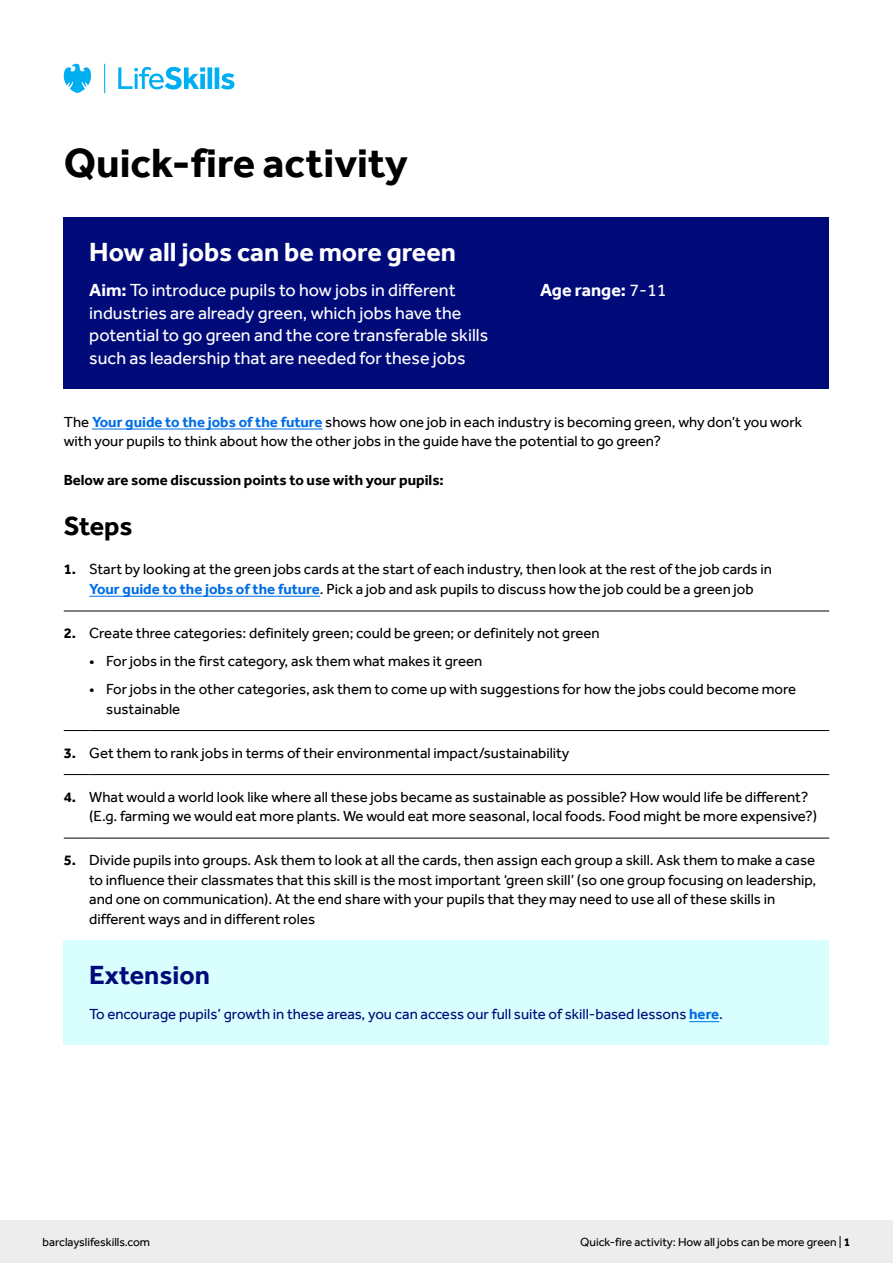
<style>
.page{position:relative;width:893px;height:1263px;background:#fff}
.page>*{position:absolute;margin:0;border:0;box-sizing:border-box;transform-origin:0 0}
.t1{font:700 42px "Effra";color:#000}
.Sub_heads{font:700 27px "Effra";color:#fff}
.Sub_heads-2{font:700 27px "Effra";color:#000a79}
.Sub_heads-3{font:700 27px "Effra";letter-spacing:-.01em;color:#000}
.Body_copy{font:18px/22.5px "Effra";color:#fff}
.Body_copy-2{font:700 18px "Effra";color:#fff}
.Body_copy-3{font:15px/19.5px "Effra";color:#000}
.Bullets_10_12{font:15px/19.5px "Effra";color:#000}
.Body_copy-4{font:15px "Effra";color:#000a79}
.Body_copy-5{font:700 15px "Effra";color:#000}
.t2{font:12px "Effra";color:#000}
.s1{font-weight:700}
.s2{font-weight:400}
.s3{font-weight:700;color:#006de7}
</style>
<div class="page">
<div style="left:0;top:1220px;width:893px;height:43px;background:#ededed"></div>
<svg style="left:64px;top:64px;width:170px;height:29px"></svg>
<div style="left:64px;top:218px;width:765px;height:171px;background:#000a79"></div>
<hr style="left:92px;top:429px;width:231px;height:1px;background:#006de7">
<svg style="left:64px;top:611px;width:25px;height:1px"></svg>
<hr style="left:89px;top:611px;width:740px;height:1px;background:#000">
<svg style="left:64px;top:730px;width:25px;height:1px"></svg>
<hr style="left:89px;top:730px;width:740px;height:1px;background:#000">
<svg style="left:64px;top:774px;width:25px;height:1px"></svg>
<hr style="left:89px;top:774px;width:740px;height:1px;background:#000">
<svg style="left:64px;top:838px;width:25px;height:1px"></svg>
<hr style="left:89px;top:838px;width:740px;height:1px;background:#000">
<hr style="left:89px;top:596px;width:231px;height:1px;background:#006de7">
<div style="left:64px;top:941px;width:765px;height:104px;background:#d8fefe"></div>
<hr style="left:689px;top:1021px;width:30px;height:1px;background:#006de7">
<h1 class="t1" style="left:64px;top:138px;width:345px">Quick-fire activity</h1>
<h2 class="Sub_heads" style="left:89px;top:236px;width:368px">How all jobs can be more green</h2>
<p class="Body_copy" style="left:89px;top:279px;width:400px"><span class="s1">Aim:</span> To introduce pupils to how jobs in different industries are already green, which jobs have the potential to go green and the core transferable skills such as leadership that are needed for these jobs</p>
<p class="Body_copy-2" style="left:540px;top:279px;width:128px">Age range: <span class="s2">7-11</span></p>
<p class="Body_copy-3" style="left:64px;top:412px;width:740px">The <span class="s3">Your guide to the jobs of the future</span> shows how one job in each industry is becoming green, why don’t you work with your pupils to think about how the other jobs in the guide have the potential to go green?</p>
<p class="Body_copy-5" style="left:64px;top:471px;width:382px">Below are some discussion points to use with your pupils:</p>
<h2 class="Sub_heads-3" style="left:64px;top:510px;width:70px">Steps</h2>
<p class="Body_copy-5" style="left:64px;top:560px;width:14px">1.</p>
<p class="Body_copy-3" style="left:89px;top:559px;width:684px">Start by looking at the green jobs cards at the start of each industry, then look at the rest of the job cards in<br><span class="s3">Your guide to the jobs of the future</span>. Pick a job and ask pupils to discuss how the job could be a green job</p>
<p class="Body_copy-5" style="left:64px;top:624px;width:14px">2.</p>
<p class="Body_copy-3" style="left:89px;top:623px;width:512px">Create three categories: definitely green; could be green; or definitely not green</p>
<p class="Bullets_10_12" style="left:89px;top:651px;width:394px">• For jobs in the first category, ask them what makes it green</p>
<p class="Bullets_10_12" style="left:106px;top:679px;width:691px;text-indent:-17px">• For jobs in the other categories, ask them to come up with suggestions for how the jobs could become more sustainable</p>
<p class="Body_copy-5" style="left:64px;top:744px;width:14px">3.</p>
<p class="Body_copy-3" style="left:89px;top:743px;width:481px">Get them to rank jobs in terms of their environmental impact/sustainability</p>
<p class="Body_copy-5" style="left:64px;top:788px;width:14px">4.</p>
<p class="Body_copy-3" style="left:89px;top:787px;width:729px">What would a world look like where all these jobs became as sustainable as possible? How would life be different? (E.g. farming we would eat more plants. We would eat more seasonal, local foods. Food might be more expensive?)</p>
<p class="Body_copy-5" style="left:64px;top:851px;width:14px">5.</p>
<p class="Body_copy-3" style="left:89px;top:850px;width:728px">Divide pupils into groups. Ask them to look at all the cards, then assign each group a skill. Ask them to make a case to influence their classmates that this skill is the most important ‘green skill’ (so one group focusing on leadership, and one on communication). At the end share with your pupils that they may need to use all of these skills in different ways and in different roles</p>
<h2 class="Sub_heads-2" style="left:89px;top:959px;width:122px">Extension</h2>
<p class="Body_copy-4" style="left:89px;top:1005px;width:635px">To encourage pupils’ growth in these areas, you can access our full suite of skill-based lessons <span class="s3">here</span>.</p>
<p class="t2" style="left:43px;top:1234px;width:109px">barclayslifeskills.com</p>
<p class="t2" style="left:580px;top:1234px;width:272px">Quick-fire activity: How all jobs can be more green | <span class="s1">1</span></p>
</div>
